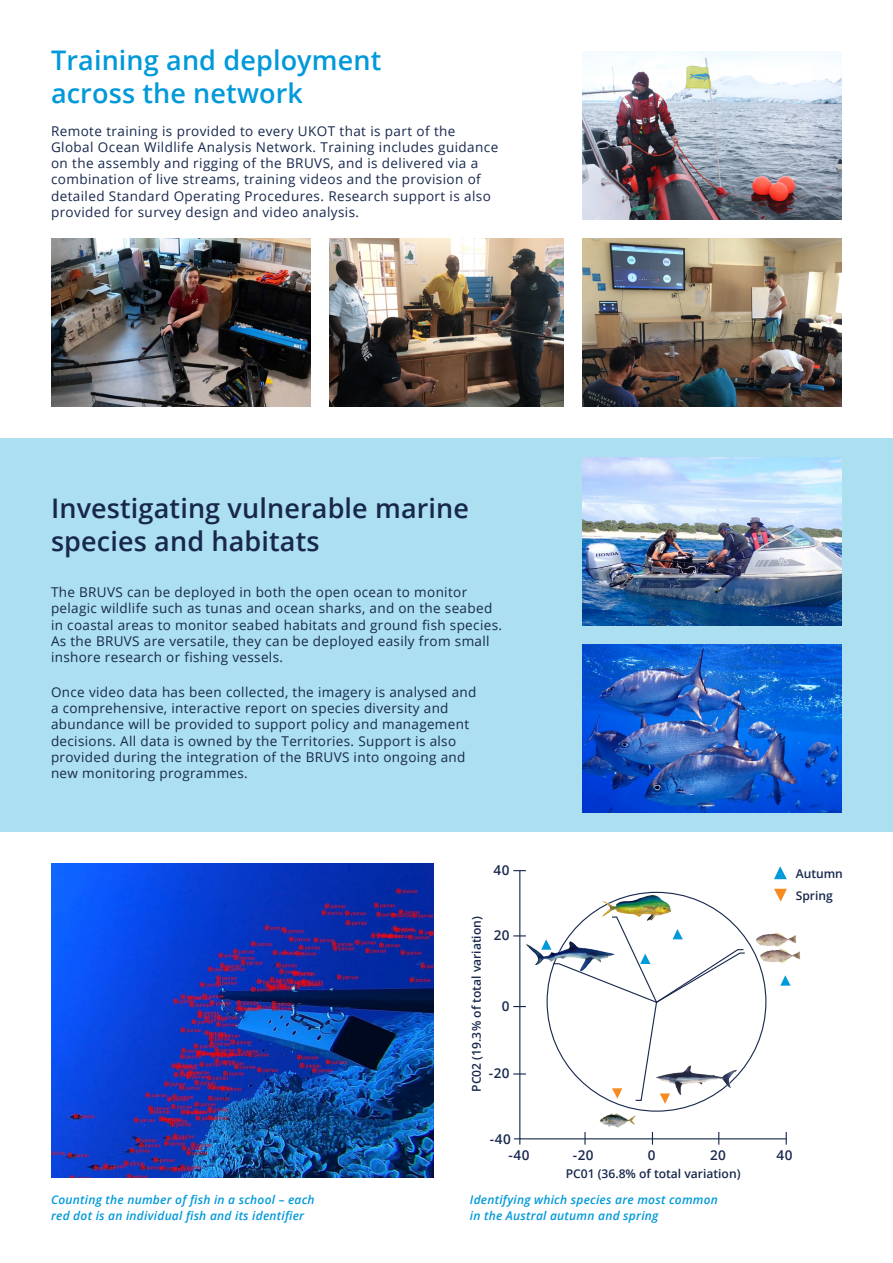
<style>
.page{position:relative;width:893px;height:1263px;background:#fff}
.page>*{position:absolute;margin:0;border:0;box-sizing:border-box;transform-origin:0 0}
.t1{font:600 27px/33px "Open Sans";letter-spacing:.005em;color:#18284d}
.t2{font:600 27px/33px "Open Sans";letter-spacing:.005em;color:#0099da}
.t3{font:600 13.65px "Open Sans";letter-spacing:.03em;color:#18284d}
.t4{font:13.5px/16.2px "Open Sans";letter-spacing:.025em;color:#18284d}
.t5{font:600 12.15px "Open Sans";color:#18284d}
.t6{font:italic 600 12px/15.8px "Open Sans";letter-spacing:.02em;color:#0099da}
</style>
<div class="page">
<img style="left:51px;top:863px;width:383px;height:315px">
<div style="left:0;top:438px;width:893px;height:393px;background:#acdfef"></div>
<img style="left:51px;top:238px;width:259px;height:168px">
<img style="left:583px;top:238px;width:259px;height:168px">
<img style="left:330px;top:238px;width:233px;height:168px">
<img style="left:583px;top:457px;width:259px;height:168px">
<img style="left:583px;top:644px;width:259px;height:168px">
<img style="left:583px;top:51px;width:259px;height:168px">
<img style="left:513px;top:866px;width:288px;height:279px">
<p class="t2" style="left:51px;top:43px;width:332px">Training and deployment across the network</p>
<p class="t4" style="left:51px;top:122px;width:449px">Remote training is provided to every UKOT that is part of the Global Ocean Wildlife Analysis Network. Training includes guidance on the assembly and rigging of the BRUVS, and is delivered via a combination of live streams, training videos and the provision of detailed Standard Operating Procedures. Research support is also provided for survey design and video analysis.</p>
<p class="t1" style="left:51px;top:491px;width:420px">Investigating vulnerable marine species and habitats</p>
<p class="t4" style="left:51px;top:584px;width:452px">The BRUVS can be deployed in both the open ocean to monitor pelagic wildlife such as tunas and ocean sharks, and on the seabed in coastal areas to monitor seabed habitats and ground fish species.<br>As the BRUVS are versatile, they can be deployed easily from small inshore research or fishing vessels.</p>
<p class="t4" style="left:51px;top:683px;width:427px">Once video data has been collected, the imagery is analysed and a comprehensive, interactive report on species diversity and abundance will be provided to support policy and management decisions. All data is owned by the Territories. Support is also provided during the integration of the BRUVS into ongoing and new monitoring programmes.</p>
<p class="t3" style="left:493px;top:861px;width:18px">40</p>
<p class="t5" style="left:468px;top:1091px;width:177px;rotate:-90deg">PC02 (19.3% of total variation)</p>
<p class="t3" style="left:494px;top:926px;width:17px">20</p>
<p class="t3" style="left:502px;top:997px;width:9px">0</p>
<p class="t3" style="left:489px;top:1064px;width:22px">-20</p>
<p class="t5" style="left:796px;top:865px;width:49px">Autumn</p>
<p class="t5" style="left:796px;top:887px;width:39px">Spring</p>
<p class="t3" style="left:490px;top:1129px;width:22px">-40</p>
<p class="t3" style="left:508px;top:1145px;width:22px">-40</p>
<p class="t3" style="left:573px;top:1145px;width:22px">-20</p>
<p class="t3" style="left:648px;top:1145px;width:9px">0</p>
<p class="t3" style="left:710px;top:1145px;width:17px">20</p>
<p class="t3" style="left:776px;top:1145px;width:18px">40</p>
<p class="t6" style="left:51px;top:1191px;width:265px">Counting the number of fish in a school – each red dot is an individual fish and its identifier</p>
<p class="t5" style="left:566px;top:1165px;width:176px">PC01 (36.8% of total variation)</p>
<p class="t6" style="left:470px;top:1191px;width:250px">Identifying which species are most common in the Austral autumn and spring</p>
</div>
